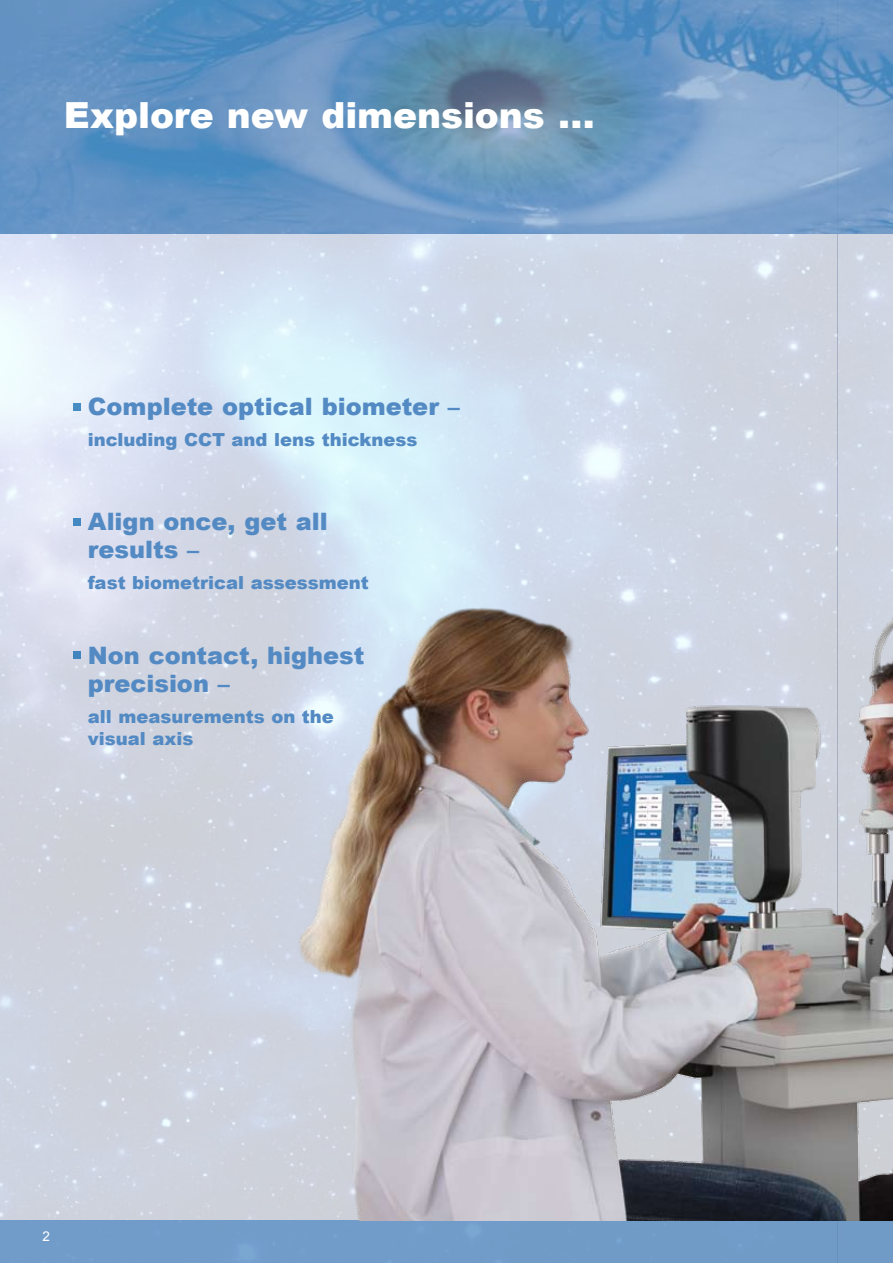
<style>
.page{position:relative;width:893px;height:1263px;background:#fff}
.page>*{position:absolute;margin:0;border:0;box-sizing:border-box;transform-origin:0 0}
.t1{font:900 36px "Arial";color:#fff}
.t2{font:900 24px/28.8px "Arial";color:#538ac3}
.t3{font:900 18px/21.6px "Arial";color:#538ac3}
</style>
<div class="page">
<img style="left:0;top:234px;width:893px;height:986px">
<div style="left:0;top:1220px;width:893px;height:43px;background:#719bc8"></div>
<img style="left:0;top:0;width:893px;height:234px">
<img style="left:278px;top:502px;width:615px;height:718px">
<div style="left:74px;top:403px;width:7px;height:8px;background:#468dc3"></div>
<div style="left:74px;top:519px;width:7px;height:7px;background:#4388c1"></div>
<div style="left:74px;top:651px;width:7px;height:8px;background:#4085bd"></div>
<h1 class="t1" style="left:64px;top:89px;width:532px">Explore new dimensions ...</h1>
<h2 class="t2" style="left:88px;top:391px;width:373px">Complete optical biometer –</h2>
<p class="t3" style="left:88px;top:428px;width:331px">including CCT and lens thickness</p>
<h2 class="t2" style="left:88px;top:506px;width:241px">Align once, get all results –</h2>
<p class="t3" style="left:88px;top:571px;width:282px">fast biometrical assessment</p>
<h2 class="t2" style="left:88px;top:640px;width:278px">Non contact, highest precision –</h2>
<p class="t3" style="left:88px;top:705px;width:248px">all measurements on the visual axis</p>
</div>
